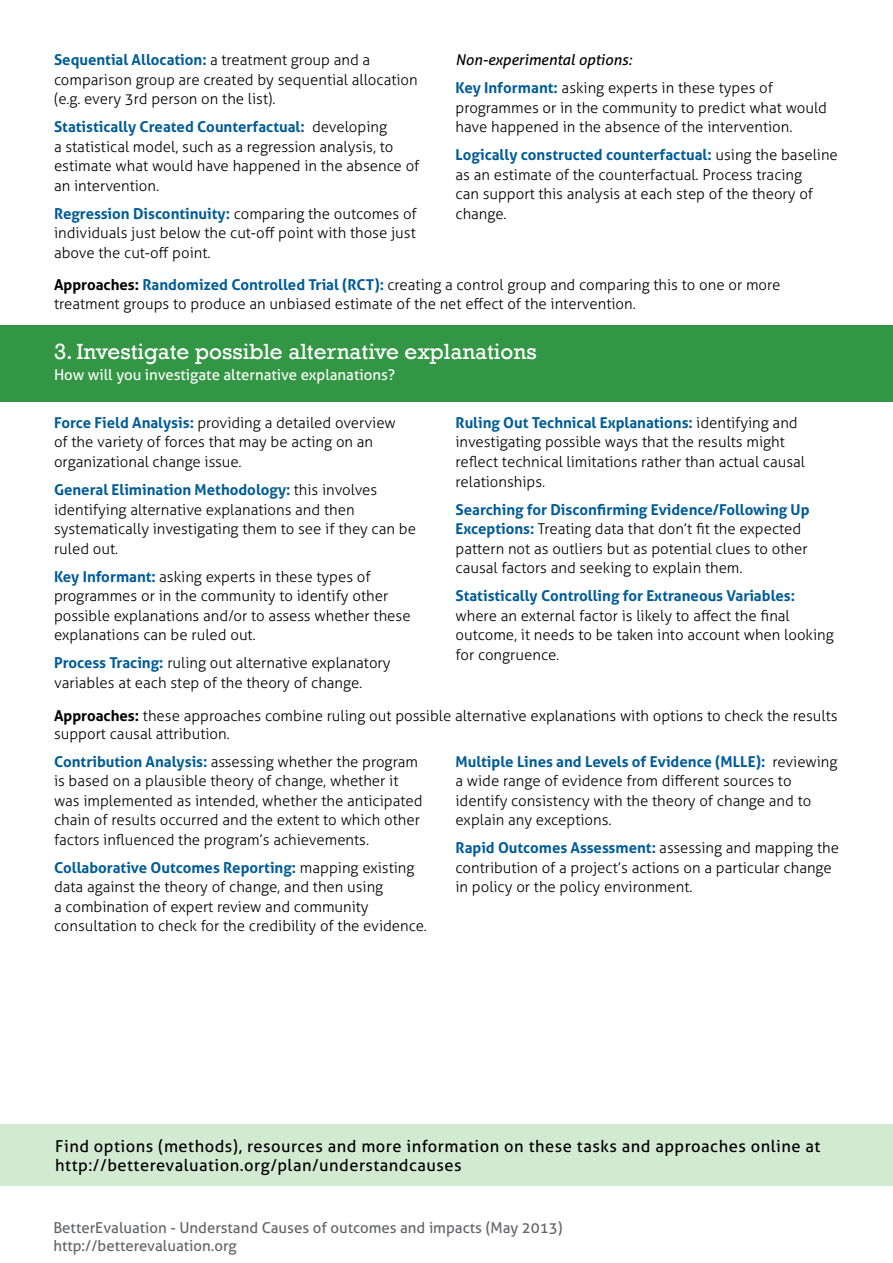
<style>
.page{position:relative;width:893px;height:1263px;background:#fff}
.page>*{position:absolute;margin:0;border:0;box-sizing:border-box;transform-origin:0 0}
.t1{font:22.5px "Rockwell";color:#fff}
.t2{font:16.5px/19.8px "Aller";letter-spacing:.03em;color:#000}
.t3{font:300 15px/19.5px "Aller";color:#000}
.t4{font:15px/18px "Aller";color:#636466}
.t5{font:700 15px "Aller";color:#005c98}
.t6{font:15px "Aller";color:#fff}
.s1{font-weight:700;color:#005c98}
.s2{font-weight:400;font-style:italic}
.s3{font-weight:700}
</style>
<div class="page">
<div style="left:0;top:326px;width:893px;height:76px;background:#339645"></div>
<div style="left:0;top:1124px;width:893px;height:62px;background:#d2ead2"></div>
<p class="t3" style="left:54px;top:50px;width:365px"><span class="s1">Sequential Allocation:</span> a treatment group and a comparison group are created by sequential allocation (e.g. every 3rd person on the list).</p>
<p class="t3" style="left:54px;top:117px;width:367px"><span class="s1">Statistically Created Counterfactual:</span> developing<br>a statistical model, such as a regression analysis, to estimate what would have happened in the absence of an intervention.</p>
<p class="t3" style="left:54px;top:204px;width:364px;text-align:justify"><span class="s1">Regression Discontinuity:</span> comparing the outcomes of individuals just below the cut-off point with those just above the cut-off point.</p>
<p class="t3" style="left:455px;top:46px;width:319px;line-height:28px"><span class="s2">Non-experimental options:<br></span><span class="s1">Key Informant:</span> asking experts in these types of</p>
<p class="t3" style="left:455px;top:98px;width:373px">programmes or in the community to predict what would have happened in the absence of the intervention.</p>
<p class="t3" style="left:455px;top:145px;width:384px"><span class="s1">Logically constructed counterfactual:</span> using the baseline as an estimate of the counterfactual. Process tracing<br>can support this analysis at each step of the theory of change.</p>
<p class="t3" style="left:54px;top:275px;width:728px"><span class="s3">Approaches:</span> <span class="s1">Randomized Controlled Trial (RCT):</span> creating a control group and comparing this to one or more treatment groups to produce an unbiased estimate of the net effect of the intervention.</p>
<h1 class="t1" style="left:54px;top:338px;width:484px">3. Investigate possible alternative explanations</h1>
<p class="t6" style="left:54px;top:365px;width:343px">How will you investigate alternative explanations?</p>
<p class="t3" style="left:54px;top:413px;width:343px"><span class="s1">Force Field Analysis:</span> providing a detailed overview of the variety of forces that may be acting on an organizational change issue.</p>
<p class="t3" style="left:54px;top:480px;width:363px"><span class="s1">General Elimination Methodology:</span> this involves identifying alternative explanations and then systematically investigating them to see if they can be ruled out.</p>
<p class="t3" style="left:54px;top:566px;width:358px"><span class="s1">Key Informant:</span> asking experts in these types of programmes or in the community to identify other possible explanations and/or to assess whether these explanations can be ruled out.</p>
<p class="t3" style="left:54px;top:653px;width:338px"><span class="s1">Process Tracing:</span> ruling out alternative explanatory variables at each step of the theory of change.</p>
<p class="t3" style="left:455px;top:413px;width:351px"><span class="s1">Ruling Out Technical Explanations:</span> identifying and investigating possible ways that the results might reflect technical limitations rather than actual causal relationships.</p>
<p class="t3" style="left:455px;top:499px;width:355px"><span class="s1">Searching for Disconfirming Evidence/Following Up Exceptions:</span> Treating data that don’t fit the expected pattern not as outliers but as potential clues to other causal factors and seeking to explain them.</p>
<p class="t5" style="left:455px;top:586px;width:341px">Statistically Controlling for Extraneous Variables:</p>
<p class="t3" style="left:455px;top:605px;width:380px">where an external factor is likely to affect the final outcome, it needs to be taken into account when looking for congruence.</p>
<p class="t3" style="left:54px;top:706px;width:785px;line-height:18px"><span class="s3">Approaches:</span> these approaches combine ruling out possible alternative explanations with options to check the results support causal attribution.</p>
<p class="t3" style="left:54px;top:752px;width:370px"><span class="s1">Contribution Analysis:</span> assessing whether the program is based on a plausible theory of change, whether it was implemented as intended, whether the anticipated chain of results occurred and the extent to which other factors influenced the program’s achievements.</p>
<p class="t3" style="left:54px;top:858px;width:375px"><span class="s1">Collaborative Outcomes Reporting:</span> mapping existing data against the theory of change, and then using<br>a combination of expert review and community consultation to check for the credibility of the evidence.</p>
<p class="t3" style="left:455px;top:752px;width:383px"><span class="s1">Multiple Lines and Levels of Evidence (MLLE):</span> reviewing a wide range of evidence from different sources to identify consistency with the theory of change and to explain any exceptions.</p>
<p class="t3" style="left:455px;top:838px;width:385px"><span class="s1">Rapid Outcomes Assessment:</span> assessing and mapping the contribution of a project’s actions on a particular change in policy or the policy environment.</p>
<p class="t2" style="left:55px;top:1136px;width:767px">Find options (methods), resources and more information on these tasks and approaches online at http://betterevaluation.org/plan/understandcauses</p>
<p class="t4" style="left:53px;top:1218px;width:511px">BetterEvaluation - Understand Causes of outcomes and impacts (May 2013) http://betterevaluation.org</p>
</div>
